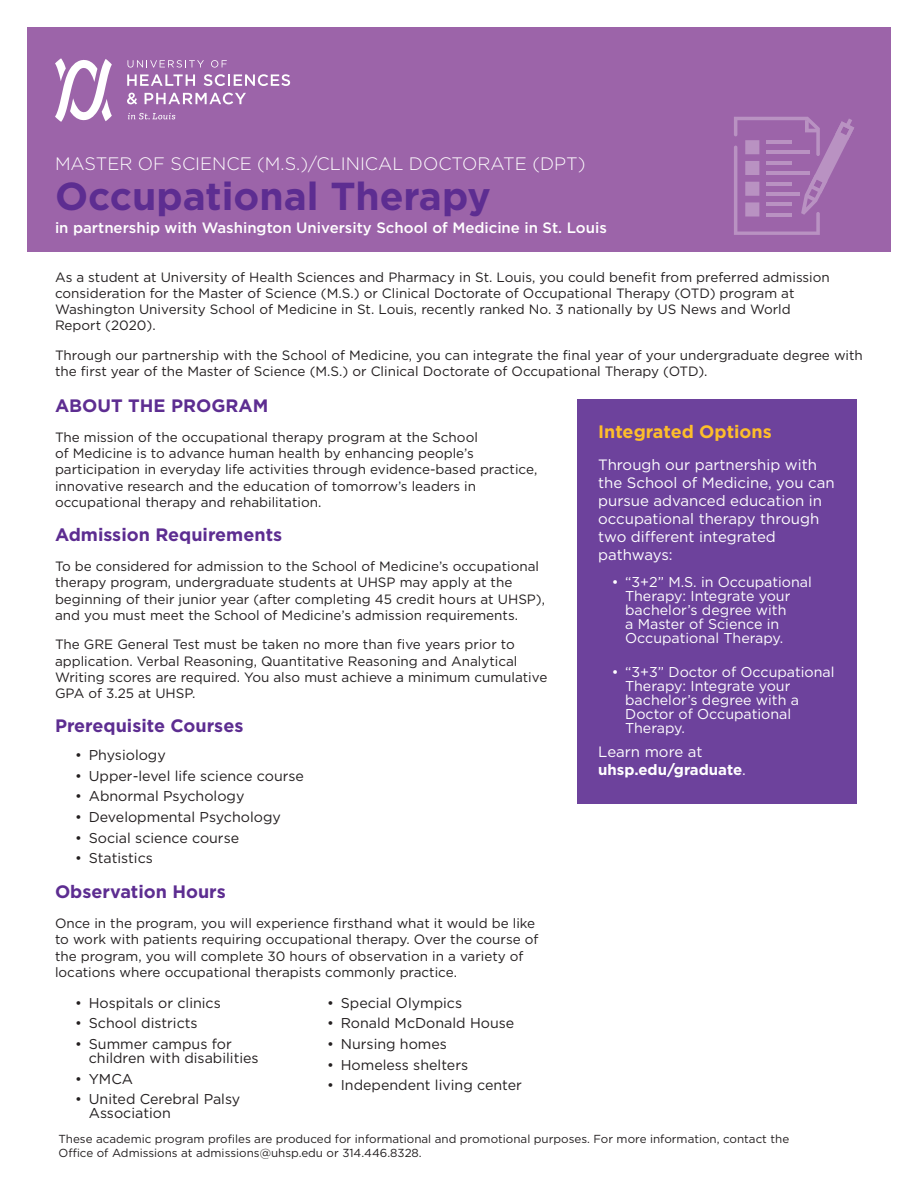
<style>
.page{position:relative;width:918px;height:1188px;background:#fff}
.page>*{position:absolute;margin:0;border:0;box-sizing:border-box;transform-origin:0 0}
.Header_Purple{font:700 39px "Gotham";color:#5d2d91}
.H1_Sub_Title_Case{font:700 18px "Gotham";color:#5d2d91}
.Pre-Head{font:300 18px "Gotham";color:#fff}
.t1{font:700 18px "Gotham";color:#febe2a}
.t2{font:15px/18px "Gotham";color:#fff}
.t3{font:500 15px "Gotham";color:#fff}
.t4{font:700 15px/18px "Gotham";color:#fff}
.t5{font:14.25px/14px "Gotham";color:#231f20}
.t6{font:14.25px/14px "Gotham";color:#fff}
.t7{font:13.5px/16.2px "Gotham";color:#231f20}
.footnote{font:11.7px/14px "Gotham";color:#231f20}
.s1{font-weight:400}
</style>
<div class="page">
<div style="left:27px;top:27px;width:864px;height:225px;background:#9c64a9"></div>
<svg style="left:55px;top:58px;width:57px;height:64px"></svg>
<svg style="left:128px;top:60px;width:76px;height:8px"></svg>
<svg style="left:211px;top:60px;width:16px;height:8px"></svg>
<svg style="left:127px;top:74px;width:68px;height:12px"></svg>
<svg style="left:204px;top:74px;width:86px;height:12px"></svg>
<svg style="left:127px;top:93px;width:10px;height:11px"></svg>
<svg style="left:145px;top:93px;width:101px;height:11px"></svg>
<svg style="left:128px;top:113px;width:47px;height:6px"></svg>
<svg style="left:734px;top:117px;width:120px;height:118px"></svg>
<hr style="left:766px;top:213px;width:26px;height:4px;background:#b992c2">
<hr style="left:766px;top:202px;width:26px;height:4px;background:#b992c2">
<div style="left:578px;top:399px;width:279px;height:404px;background:#6d429c"></div>
<p class="Pre-Head" style="left:55px;top:152px;width:532px">MASTER OF SCIENCE (M.S.)/CLINICAL DOCTORATE (DPT)</p>
<p class="Header_Purple" style="left:55px;top:170px;width:437px">Occupational Therapy</p>
<p class="t3" style="left:55px;top:218px;width:553px">in partnership with Washington University School of Medicine in St. Louis</p>
<p class="t7" style="left:55px;top:269px;width:776px">As a student at University of Health Sciences and Pharmacy in St. Louis, you could benefit from preferred admission consideration for the Master of Science (M.S.) or Clinical Doctorate of Occupational Therapy (OTD) program at Washington University School of Medicine in St. Louis, recently ranked No. 3 nationally by US News and World Report (2020).</p>
<p class="t7" style="left:55px;top:347px;width:809px">Through our partnership with the School of Medicine, you can integrate the final year of your undergraduate degree with the first year of the Master of Science (M.S.) or Clinical Doctorate of Occupational Therapy (OTD).</p>
<h1 class="H1_Sub_Title_Case" style="left:55px;top:394px;width:215px">ABOUT THE PROGRAM</h1>
<p class="t7" style="left:55px;top:429px;width:484px">The mission of the occupational therapy program at the School<br>of Medicine is to advance human health by enhancing people’s participation in everyday life activities through evidence-based practice, innovative research and the education of tomorrow’s leaders in occupational therapy and rehabilitation.</p>
<p class="H1_Sub_Title_Case" style="left:55px;top:523px;width:229px">Admission Requirements</p>
<p class="t7" style="left:55px;top:558px;width:492px">To be considered for admission to the School of Medicine’s occupational therapy program, undergraduate students at UHSP may apply at the beginning of their junior year (after completing 45 credit hours at UHSP), and you must meet the School of Medicine’s admission requirements.</p>
<p class="t7" style="left:55px;top:636px;width:494px">The GRE General Test must be taken no more than five years prior to application. Verbal Reasoning, Quantitative Reasoning and Analytical Writing scores are required. You also must achieve a minimum cumulative GPA of 3.25 at UHSP.</p>
<p class="H1_Sub_Title_Case" style="left:55px;top:714px;width:190px">Prerequisite Courses</p>
<p class="t5" style="left:75px;top:748px;width:92px">• Physiology</p>
<p class="t5" style="left:75px;top:768px;width:230px">• Upper-level life science course</p>
<p class="t5" style="left:75px;top:789px;width:171px">• Abnormal Psychology</p>
<p class="t5" style="left:75px;top:810px;width:207px">• Developmental Psychology</p>
<p class="t5" style="left:75px;top:830px;width:166px">• Social science course</p>
<p class="t5" style="left:75px;top:851px;width:79px">• Statistics</p>
<p class="H1_Sub_Title_Case" style="left:55px;top:880px;width:172px">Observation Hours</p>
<p class="t7" style="left:55px;top:915px;width:485px">Once in the program, you will experience firsthand what it would be like to work with patients requiring occupational therapy. Over the course of the program, you will complete 30 hours of observation in a variety of locations where occupational therapists commonly practice.</p>
<p class="t5" style="left:75px;top:996px;width:147px">• Hospitals or clinics</p>
<p class="t5" style="left:75px;top:1016px;width:124px">• School districts</p>
<p class="t5" style="left:89px;top:1037px;width:171px;text-indent:-14px">• Summer campus for children with disabilities</p>
<p class="t5" style="left:75px;top:1071px;width:59px">• YMCA</p>
<p class="t5" style="left:89px;top:1092px;width:153px;text-indent:-14px">• United Cerebral Palsy<br>Association</p>
<p class="t5" style="left:327px;top:996px;width:136px">• Special Olympics</p>
<p class="t5" style="left:327px;top:1016px;width:189px">• Ronald McDonald House</p>
<p class="t5" style="left:327px;top:1037px;width:121px">• Nursing homes</p>
<p class="t5" style="left:327px;top:1057px;width:142px">• Homeless shelters</p>
<p class="t5" style="left:327px;top:1078px;width:196px">• Independent living center</p>
<h2 class="t1" style="left:598px;top:420px;width:175px">Integrated Options</h2>
<p class="t2" style="left:598px;top:455px;width:238px">Through our partnership with the School of Medicine, you can pursue advanced education in occupational therapy through two different integrated pathways:</p>
<p class="t6" style="left:625px;top:575px;width:188px;text-indent:-14px">• “3+2” M.S. in Occupational<br>Therapy: Integrate your bachelor’s degree with<br>a Master of Science in<br>Occupational Therapy.</p>
<p class="t6" style="left:625px;top:665px;width:211px;text-indent:-14px">• “3+3” Doctor of Occupational<br>Therapy: Integrate your bachelor’s degree with a<br>Doctor of Occupational<br>Therapy.</p>
<p class="t4" style="left:598px;top:743px;width:149px"><span class="s1">Learn more at </span>uhsp.edu/graduate<span class="s1">.</span></p>
<p class="footnote" style="left:58px;top:1132px;width:732px">These academic program profiles are produced for informational and promotional purposes. For more information, contact the<br>Office of Admissions at admissions@uhsp.edu or 314.446.8328.</p>
</div>
